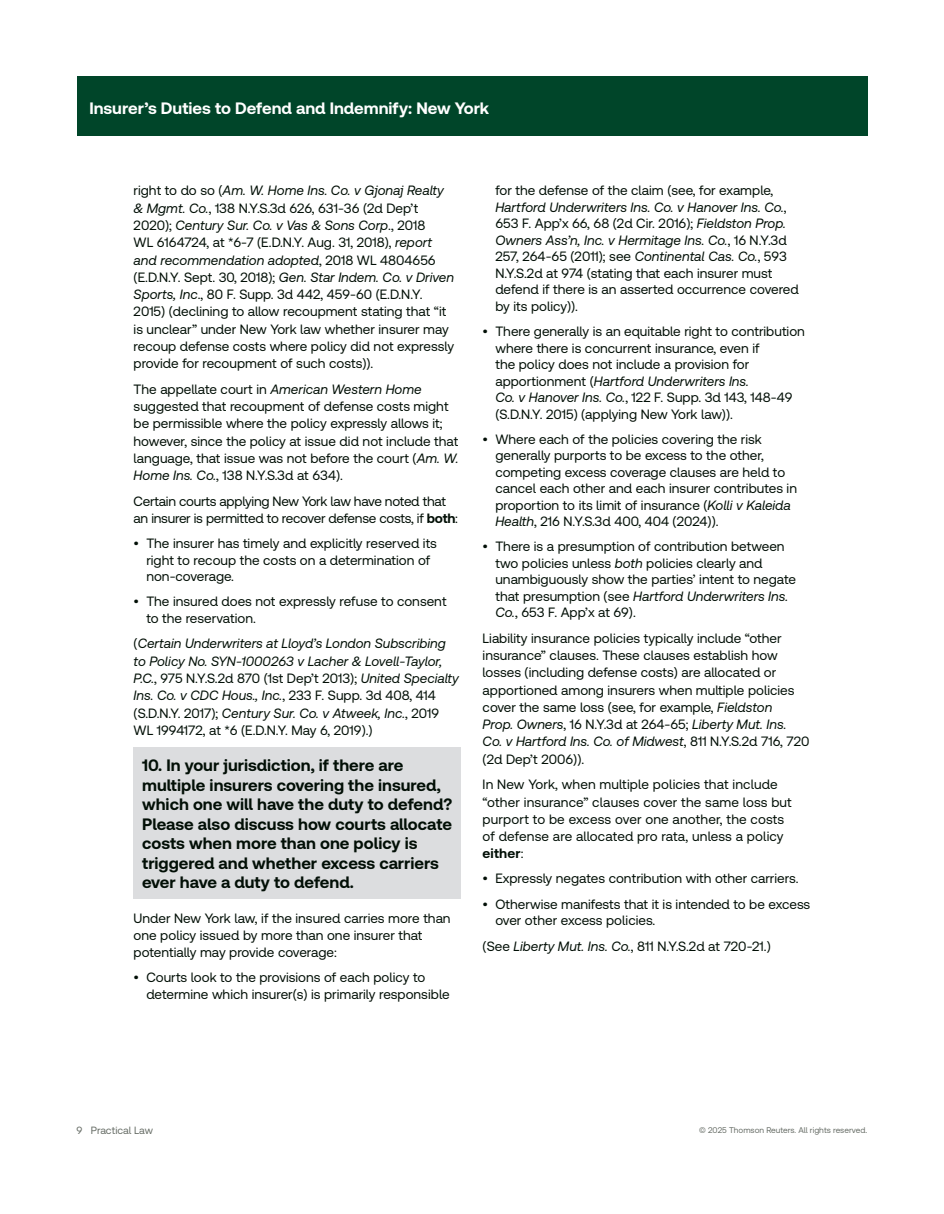
<style>
.page{position:relative;width:944px;height:1214px;background:#fff}
.page>*{position:absolute;margin:0;border:0;box-sizing:border-box;transform-origin:0 0}
.t1{font:700 16.5px/19.5px "Clario";color:#020f06}
.t2{font:700 16.5px "Clario";color:#fff}
.t3{font:13.5px/17.2px "Clario";color:#020f06}
.t4{font:italic 13.5px/17.2px "Clario";color:#020f06}
.t5{font:13.5px/17.2px "Clario";letter-spacing:-.02em;color:#020f06}
.t6{font:10.5px "Clario";color:#676d66}
.t7{font:8.25px "Clario";color:#676d66}
.s1{font-style:italic}
.s2{font-weight:700}
.s3{font-style:normal}
</style>
<div class="page">
<div style="left:77px;top:77px;width:790px;height:59px;background:#004529"></div>
<div style="left:134px;top:747px;width:327px;height:151px;background:#dcdddf"></div>
<p class="t2" style="left:89px;top:98px;width:401px">Insurer’s Duties to Defend and Indemnify: New York</p>
<p class="t3" style="left:134px;top:182px;width:322px">right to do so (<span class="s1">Am. W. Home Ins. Co. v Gjonaj Realty &amp; Mgmt. Co.</span>, 138 N.Y.S.3d 626, 631-36 (2d Dep’t 2020); <span class="s1">Century Sur. Co. v Vas &amp; Sons Corp</span>., 2018<br>WL 6164724, at *6-7 (E.D.N.Y. Aug. 31, 2018), <span class="s1">report and recommendation adopted</span>, 2018 WL 4804656 (E.D.N.Y. Sept. 30, 2018); <span class="s1">Gen. Star Indem. Co. v Driven Sports, Inc</span>., 80 F. Supp. 3d 442, 459-60 (E.D.N.Y.<br>2015) (declining to allow recoupment stating that “it is unclear” under New York law whether insurer may recoup defense costs where policy did not expressly provide for recoupment of such costs)).</p>
<p class="t3" style="left:134px;top:380px;width:326px">The appellate court in <span class="s1">American Western Home </span>suggested that recoupment of defense costs might be permissible where the policy expressly allows it; however, since the policy at issue did not include that language, that issue was not before the court (<span class="s1">Am. W.<br>Home Ins. Co.</span>, 138 N.Y.S.3d at 634).</p>
<p class="t5" style="left:134px;top:492px;width:326px">Certain courts applying New York law have noted that an insurer is permitted to recover defense costs, if <span class="s2">both</span>:</p>
<p class="t3" style="left:146px;top:535px;width:292px;line-height:16.5px;text-indent:-13px">• The insurer has timely and explicitly reserved its right to recoup the costs on a determination of non-coverage.</p>
<p class="t3" style="left:146px;top:593px;width:302px;line-height:16.5px;text-indent:-13px">• The insured does not expressly refuse to consent to the reservation.</p>
<p class="t4" style="left:134px;top:634px;width:327px"><span class="s3">(</span>Certain Underwriters at Lloyd’s London Subscribing to Policy No. SYN-1000263 v Lacher &amp; Lovell-Taylor, P.C.<span class="s3">, 975 N.Y.S.2d 870 (1st Dep’t 2013);</span> United Specialty Ins. Co. v CDC Hous., Inc.<span class="s3">, 233 F. Supp. 3d 408, 414 (S.D.N.Y. 2017);</span> Century Sur. Co. v Atweek, Inc.<span class="s3">, 2019<br>WL 1994172, at *6 (E.D.N.Y. May 6, 2019).)</span></p>
<p class="t1" style="left:142px;top:755px;width:311px">10. In your jurisdiction, if there are multiple insurers covering the insured, which one will have the duty to defend?<br>Please also discuss how courts allocate costs when more than one policy is triggered and whether excess carriers ever have a duty to defend.</p>
<p class="t3" style="left:134px;top:908px;width:318px">Under New York law, if the insured carries more than one policy issued by more than one insurer that potentially may provide coverage:</p>
<p class="t3" style="left:146px;top:968px;width:305px;line-height:16.5px;text-indent:-13px">• Courts look to the provisions of each policy to determine which insurer(s) is primarily responsible</p>
<p class="t3" style="left:495px;top:182px;width:305px;line-height:16.5px">for the defense of the claim (see, for example, <span class="s1">Hartford Underwriters Ins. Co. v Hanover Ins. Co.</span>, 653 F. App’x 66, 68 (2d Cir. 2016); <span class="s1">Fieldston Prop.<br>Owners Ass’n, Inc. v Hermitage Ins. Co.</span>, 16 N.Y.3d 257, 264-65 (2011); see <span class="s1">Continental Cas. Co.</span>, 593<br>N.Y.S.2d at 974 (stating that each insurer must defend if there is an asserted occurrence covered by its policy)).</p>
<p class="t3" style="left:495px;top:322px;width:311px;line-height:16.5px;text-indent:-13px">• There generally is an equitable right to contribution where there is concurrent insurance, even if<br>the policy does not include a provision for apportionment (<span class="s1">Hartford Underwriters Ins.<br>Co. v Hanover Ins. Co.</span>, 122 F. Supp. 3d 143, 148-49 (S.D.N.Y. 2015) (applying New York law)).</p>
<p class="t3" style="left:495px;top:430px;width:303px;line-height:16.5px;text-indent:-13px">• Where each of the policies covering the risk generally purports to be excess to the other, competing excess coverage clauses are held to cancel each other and each insurer contributes in proportion to its limit of insurance (<span class="s1">Kolli v Kaleida Health</span>, 216 N.Y.S.3d 400, 404 (2024)).</p>
<p class="t3" style="left:495px;top:537px;width:302px;line-height:16.5px;text-indent:-13px">• There is a presumption of contribution between two policies unless <span class="s1">both</span> policies clearly and unambiguously show the parties’ intent to negate that presumption (see <span class="s1">Hartford Underwriters Ins.<br>Co.</span>, 653 F. App’x at 69).</p>
<p class="t3" style="left:482px;top:629px;width:328px">Liability insurance policies typically include “other insurance” clauses. These clauses establish how losses (including defense costs) are allocated or apportioned among insurers when multiple policies cover the same loss (see, for example, <span class="s1">Fieldston<br>Prop. Owners</span>, 16 N.Y.3d at 264-65; <span class="s1">Liberty Mut. Ins.<br>Co. v Hartford Ins. Co. of Midwest</span>, 811 N.Y.S.2d 716, 720 (2d Dep’t 2006)).</p>
<p class="t3" style="left:482px;top:775px;width:311px">In New York, when multiple policies that include “other insurance” clauses cover the same loss but purport to be excess over one another, the costs of defense are allocated pro rata, unless a policy <span class="s2">either</span>:</p>
<p class="t3" style="left:482px;top:869px;width:317px">• Expressly negates contribution with other carriers.</p>
<p class="t3" style="left:495px;top:895px;width:316px;line-height:16.5px;text-indent:-13px">• Otherwise manifests that it is intended to be excess over other excess policies.</p>
<p class="t3" style="left:482px;top:937px;width:289px">(See <span class="s1">Liberty Mut. Ins. Co.</span>, 811 N.Y.S.2d at 720-21.)</p>
<p class="t6" style="left:77px;top:1124px;width:78px">9 Practical Law</p>
<p class="t7" style="left:699px;top:1124px;width:170px">© 2025 Thomson Reuters. All rights reserved.</p>
</div>
